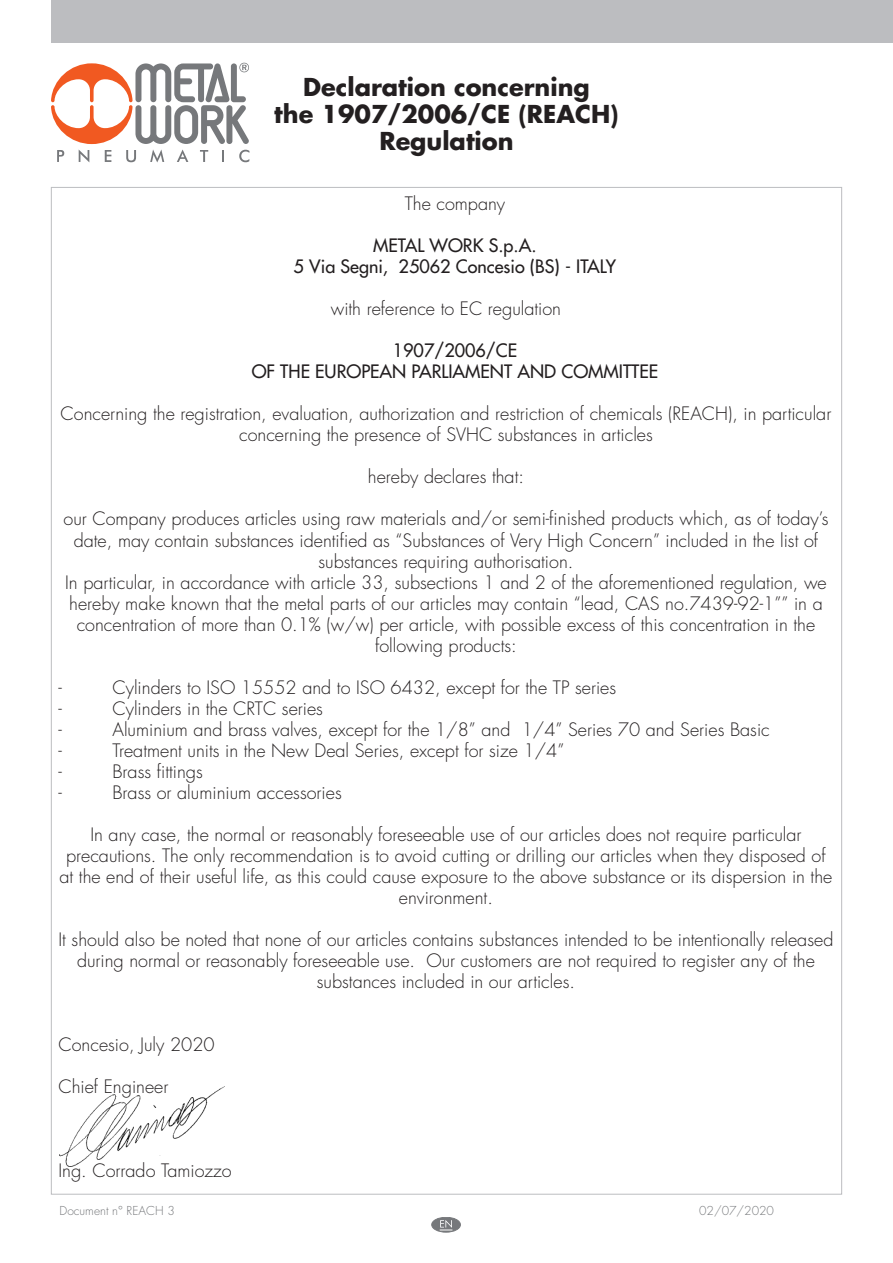
<style>
.page{position:relative;width:893px;height:1263px;background:#fff}
.page>*{position:absolute;margin:0;border:0;box-sizing:border-box;transform-origin:0 0}
.t1{font:700 24px/27px "Futura Std";color:#231f20;text-align:center}
.t2{font:300 18px/21px "Futura Std";color:#231f20;text-align:center}
.t3{font:500 18px/21px "Futura Std";color:#231f20;text-align:center}
.t4{font:300 12px "Futura Std";color:#76787b}
</style>
<div class="page">
<div style="left:51px;top:0;width:842px;height:43px;background:#bcbdc0"></div>
<svg style="left:51px;top:63px;width:198px;height:99px"></svg>
<img style="left:60px;top:1087px;width:164px;height:79px">
<div style="left:432px;top:1217px;width:28px;height:15px;background:#76787b;border-radius:50%"></div>
<div style="left:432px;top:1217px;width:29px;height:15px;border:1px solid #76787b;border-radius:50%"></div>
<svg style="left:440px;top:1220px;width:12px;height:11px"></svg>
<h1 class="t1" style="left:274px;top:73px;width:346px">Declaration concerning<br>the 1907/2006/CE (REACH)<br>Regulation</h1>
<p class="t2" style="left:405px;top:194px;width:102px">The company</p>
<p class="t3" style="left:294px;top:235px;width:324px">METAL WORK S.p.A.<br>5 Via Segni, 25062 Concesio (BS) - ITALY</p>
<p class="t2" style="left:331px;top:299px;width:232px">with reference to EC regulation</p>
<p class="t3" style="left:252px;top:340px;width:408px">1907/2006/CE<br>OF THE EUROPEAN PARLIAMENT AND COMMITTEE</p>
<p class="t2" style="left:61px;top:404px;width:772px">Concerning the registration, evaluation, authorization and restriction of chemicals (REACH), in particular concerning the presence of SVHC substances in articles</p>
<p class="t2" style="left:368px;top:467px;width:158px">hereby declares that:</p>
<p class="t2" style="left:64px;top:509px;width:766px">our Company produces articles using raw materials and/or semi-finished products which, as of today’s date, may contain substances identified as “Substances of Very High Concern” included in the list of substances requiring authorisation.<br>In particular, in accordance with article 33, subsections 1 and 2 of the aforementioned regulation, we hereby make known that the metal parts of our articles may contain “lead, CAS no.7439-92-1”” in a concentration of more than 0.1% (w/w) per article, with possible excess of this concentration in the following products:</p>
<p class="t2" style="left:58px;top:677px;width:5px">-</p>
<p class="t2" style="left:112px;top:677px;width:505px">Cylinders to ISO 15552 and to ISO 6432, except for the TP series</p>
<p class="t2" style="left:58px;top:698px;width:5px">-</p>
<p class="t2" style="left:112px;top:698px;width:212px">Cylinders in the CRTC series</p>
<p class="t2" style="left:58px;top:719px;width:5px">-</p>
<p class="t2" style="left:112px;top:719px;width:659px">Aluminium and brass valves, except for the 1/8” and 1/4” Series 70 and Series Basic</p>
<p class="t2" style="left:58px;top:740px;width:5px">-</p>
<p class="t2" style="left:112px;top:740px;width:453px">Treatment units in the New Deal Series, except for size 1/4”</p>
<p class="t2" style="left:58px;top:761px;width:5px">-</p>
<p class="t2" style="left:112px;top:761px;width:92px">Brass fittings</p>
<p class="t2" style="left:58px;top:782px;width:5px">-</p>
<p class="t2" style="left:112px;top:782px;width:231px">Brass or aluminium accessories</p>
<p class="t2" style="left:59px;top:824px;width:774px">In any case, the normal or reasonably foreseeable use of our articles does not require particular precautions. The only recommendation is to avoid cutting or drilling our articles when they disposed of at the end of their useful life, as this could cause exposure to the above substance or its dispersion in the environment.</p>
<p class="t2" style="left:59px;top:929px;width:776px">It should also be noted that none of our articles contains substances intended to be intentionally released during normal or reasonably foreseeable use. Our customers are not required to register any of the substances included in our articles.</p>
<p class="t2" style="left:58px;top:1034px;width:158px">Concesio, July 2020</p>
<p class="t2" style="left:58px;top:1076px;width:111px">Chief Engineer</p>
<p class="t2" style="left:58px;top:1161px;width:175px">Ing. Corrado Tamiozzo</p>
<p class="t4" style="left:60px;top:1203px;width:117px">Document n° REACH 3</p>
<p class="t4" style="left:699px;top:1203px;width:76px">02/07/2020</p>
</div>
